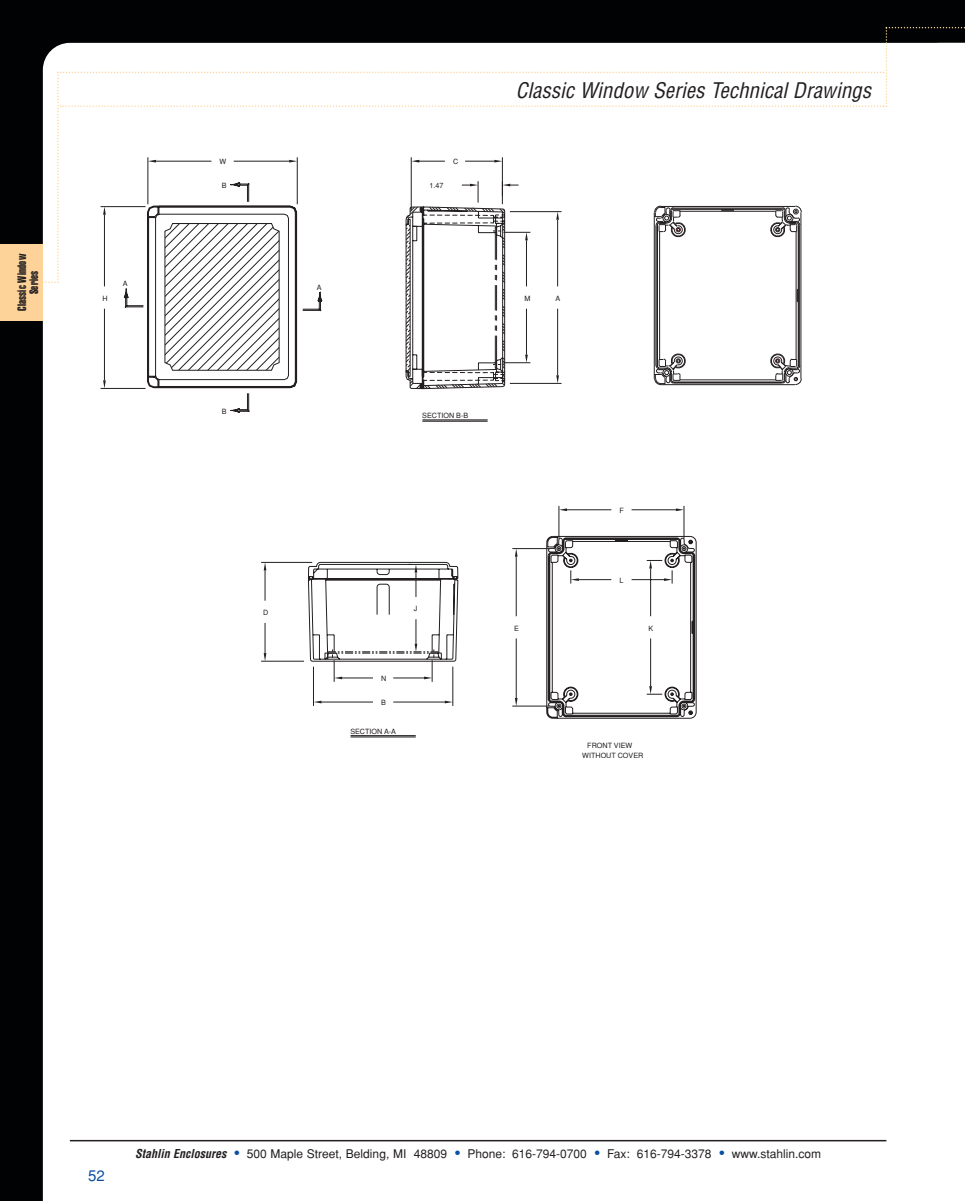
<style>
.page{position:relative;width:965px;height:1201px;background:#fff}
.page>*{position:absolute;margin:0;border:0;box-sizing:border-box;transform-origin:0 0}
.t1{font:italic condensed 21px "Helvetica";color:#231f20}
.t2{font:15px "Helvetica";color:#0a4fa2}
.t3{font:12px "Helvetica";color:#231f20}
.t4{font:12px/12px "Helvetica Extra Compressed";letter-spacing:.02em;color:#231f20;text-align:center}
.t5{font:7.2px/10.1px "Helvetica";color:#231f20}
.s1{font-weight:700;font-style:italic;font-stretch:condensed}
.s2{font-size:18px;color:#0a4fa2}
</style>
<div class="page">
<div style="left:0;top:0;width:964px;height:1200px;background:#010203"></div>
<div style="left:43px;top:413px;width:921px;height:787px;background:#fff"></div>
<hr style="left:70px;top:1139px;width:816px;height:2px;background:#231f20">
<hr style="left:422px;top:421px;width:65px;height:1px;background:#231f20">
<hr style="left:422px;top:419px;width:65px;height:1px;background:#231f20">
<hr style="left:233px;top:633px;width:30px;height:1px;background:#231f20">
<hr style="left:182px;top:633px;width:30px;height:1px;background:#231f20">
<hr style="left:233px;top:657px;width:51px;height:1px;background:#231f20">
<hr style="left:161px;top:657px;width:51px;height:1px;background:#231f20">
<hr style="left:100px;top:517px;width:52px;height:1px;background:#231f20">
<hr style="left:100px;top:616px;width:43px;height:1px;background:#231f20">
<svg style="left:308px;top:536px;width:136px;height:182px;background:#edeced"></svg>
<hr style="left:631px;top:509px;width:44px;height:1px;background:#231f20">
<hr style="left:567px;top:509px;width:44px;height:1px;background:#231f20">
<hr style="left:683px;top:505px;width:1px;height:33px;background:#231f20">
<hr style="left:558px;top:505px;width:1px;height:33px;background:#231f20">
<svg style="left:622px;top:476px;width:32px;height:1px"></svg>
<svg style="left:571px;top:476px;width:34px;height:1px"></svg>
<hr style="left:670px;top:476px;width:52px;height:1px;background:#231f20">
<svg style="left:662px;top:476px;width:28px;height:1px"></svg>
<hr style="left:261px;top:476px;width:45px;height:1px;background:#231f20">
<hr style="left:394px;top:476px;width:55px;height:1px;background:#231f20">
<hr style="left:316px;top:476px;width:56px;height:1px;background:#231f20">
<hr style="left:393px;top:701px;width:51px;height:1px;background:#231f20">
<hr style="left:321px;top:701px;width:52px;height:1px;background:#231f20">
<hr style="left:313px;top:666px;width:1px;height:39px;background:#231f20">
<hr style="left:265px;top:570px;width:1px;height:30px;background:#231f20">
<hr style="left:265px;top:622px;width:1px;height:31px;background:#231f20">
<hr style="left:261px;top:562px;width:51px;height:1px;background:#231f20">
<hr style="left:261px;top:660px;width:43px;height:1px;background:#231f20">
<hr style="left:350px;top:736px;width:65px;height:1px;background:#231f20">
<hr style="left:350px;top:735px;width:65px;height:1px;background:#231f20">
<svg style="left:558px;top:508px;width:9px;height:3px"></svg>
<svg style="left:675px;top:508px;width:8px;height:3px"></svg>
<svg style="left:408px;top:564px;width:9px;height:33px"></svg>
<svg style="left:263px;top:653px;width:3px;height:8px"></svg>
<svg style="left:263px;top:562px;width:3px;height:8px"></svg>
<svg style="left:314px;top:700px;width:7px;height:3px"></svg>
<svg style="left:444px;top:536px;width:252px;height:182px;background:#e9e9e9"></svg>
<svg style="left:328px;top:619px;width:110px;height:62px;background:#eaeaea"></svg>
<svg style="left:42px;top:27px;width:922px;height:386px;background:#ececec"></svg>
<div style="left:0;top:244px;width:43px;height:76px;background:#fdd399"></div>
<p class="t4" style="left:16px;top:311px;width:59px;rotate:-90deg">Classic Window<br>Series</p>
<p class="t5" style="left:123px;top:279px;width:6px">A</p>
<p class="t5" style="left:219px;top:157px;width:8px">W</p>
<p class="t5" style="left:222px;top:181px;width:6px">B</p>
<p class="t5" style="left:317px;top:282px;width:6px">A</p>
<p class="t5" style="left:429px;top:181px;width:16px">1.47</p>
<p class="t5" style="left:453px;top:157px;width:7px">C</p>
<h1 class="t1" style="left:515px;top:78px;width:357px">Classic Window Series Technical Drawings</h1>
<p class="t5" style="left:102px;top:293px;width:7px">H</p>
<p class="t5" style="left:524px;top:293px;width:7px">M</p>
<p class="t5" style="left:555px;top:293px;width:6px">A</p>
<p class="t5" style="left:222px;top:406px;width:6px">B</p>
<p class="t5" style="left:263px;top:607px;width:7px">D</p>
<p class="t5" style="left:422px;top:410px;width:48px">SECTION B-B</p>
<p class="t5" style="left:414px;top:603px;width:5px">J</p>
<p class="t5" style="left:381px;top:673px;width:7px">N</p>
<p class="t5" style="left:381px;top:697px;width:6px">B</p>
<p class="t5" style="left:350px;top:726px;width:47px">SECTION A-A</p>
<p class="t5" style="left:619px;top:505px;width:6px">F</p>
<p class="t5" style="left:619px;top:575px;width:6px">L</p>
<p class="t5" style="left:514px;top:623px;width:6px">E</p>
<p class="t5" style="left:648px;top:623px;width:6px">K</p>
<p class="t5" style="left:582px;top:740px;width:63px;text-indent:5px">FRONT VIEW<br>WITHOUT COVER</p>
<p class="t2" style="left:88px;top:1166px;width:18px">52</p>
<p class="t3" style="left:135px;top:1146px;width:687px"><span class="s1">Stahlin Enclosures</span> <span class="s2">•</span> 500 Maple Street, Belding, MI 48809 <span class="s2">•</span> Phone: 616-794-0700 <span class="s2">•</span> Fax: 616-794-3378 <span class="s2">•</span> www.stahlin.com</p>
</div>
